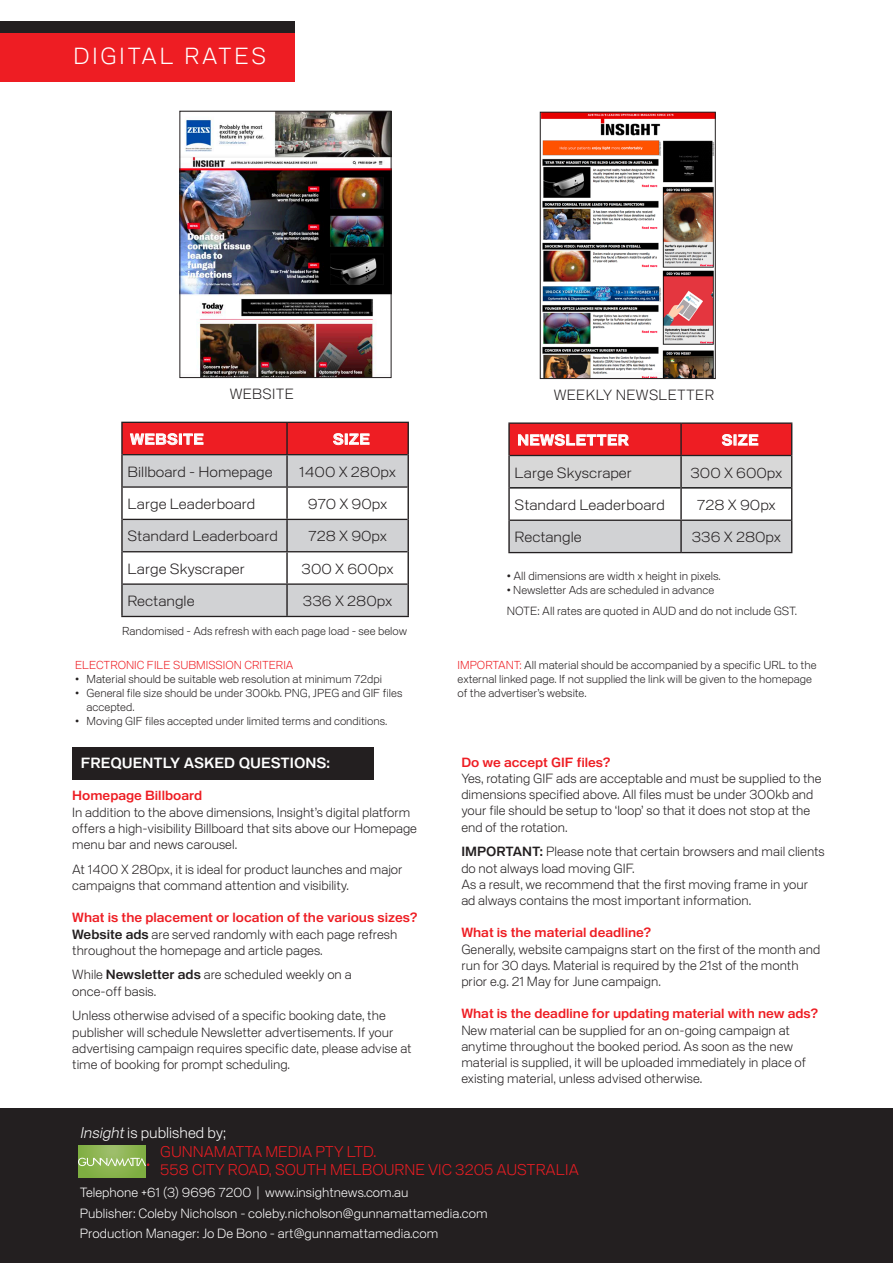
<style>
.page{position:relative;width:893px;height:1263px;background:#fff}
.page>*{position:absolute;margin:0;border:0;box-sizing:border-box;transform-origin:0 0}
.t1{font:23.55px "General C50";letter-spacing:.12em;color:#fff}
.t2{font:15.75px/19.6px "General C50";color:#ee1d23}
.t3{font:15px "General C50";color:#231f20;scale:1.06 1}
.t4{font:15px "General E50";letter-spacing:.015em;color:#fff;scale:1.06 1}
.t5{font:15px "General E50";letter-spacing:.015em;color:#fff}
.t6{font:15px "General C50";letter-spacing:.02em;color:#231f20}
.t7{font:13.5px/16.2px "General C50";color:#231f20}
.t8{font:13.5px/20.2px "General C50";color:#fff}
.t9{font:13.5px "General E50";color:#ee1d23}
.t10{font:12px "General C50";color:#231f20}
.t11{font:11.7px/14.1px "General C50";color:#231f20}
.t12{font:11.7px "General C50";color:#ee1d23}
.s1{font-family:"General E50"}
.s2{color:#ee1d23}
.s3{font-style:italic;color:#fff}
.s4{color:#fff}
</style>
<div class="page">
<div style="left:0;top:1109px;width:893px;height:154px;background:#231f20"></div>
<svg style="left:78px;top:1146px;width:68px;height:31px;background:#8ab34f"></svg>
<svg style="left:78px;top:1158px;width:71px;height:8px"></svg>
<img style="left:542px;top:114px;width:171px;height:263px">
<div style="left:540px;top:112px;width:175px;height:267px;border:1px solid #231f20"></div>
<div style="left:510px;top:521px;width:281px;height:31px;background:#d1d2d4"></div>
<hr style="left:508px;top:455px;width:2px;height:33px;background:#231f20">
<hr style="left:508px;top:488px;width:2px;height:32px;background:#231f20">
<hr style="left:680px;top:488px;width:2px;height:32px;background:#231f20">
<hr style="left:791px;top:488px;width:1px;height:32px;background:#231f20">
<hr style="left:508px;top:520px;width:2px;height:32px;background:#231f20">
<hr style="left:680px;top:521px;width:2px;height:31px;background:#231f20">
<hr style="left:791px;top:520px;width:1px;height:32px;background:#231f20">
<hr style="left:510px;top:520px;width:171px;height:1px;background:#231f20">
<hr style="left:681px;top:520px;width:110px;height:1px;background:#231f20">
<hr style="left:508px;top:552px;width:173px;height:1px;background:#231f20">
<hr style="left:681px;top:552px;width:111px;height:1px;background:#231f20">
<hr style="left:508px;top:422px;width:173px;height:2px;background:#231f20">
<hr style="left:681px;top:422px;width:111px;height:2px;background:#231f20">
<hr style="left:508px;top:424px;width:2px;height:31px;background:#231f20">
<svg style="left:509px;top:423px;width:283px;height:65px;background:#d87e81"></svg>
<svg style="left:123px;top:455px;width:285px;height:161px;fill:#d1d2d4"></svg>
<hr style="left:121px;top:422px;width:166px;height:1px;background:#231f20">
<hr style="left:287px;top:422px;width:122px;height:1px;background:#231f20">
<hr style="left:123px;top:486px;width:164px;height:2px;background:#231f20">
<hr style="left:287px;top:486px;width:120px;height:2px;background:#231f20">
<hr style="left:123px;top:519px;width:164px;height:1px;background:#231f20">
<hr style="left:287px;top:519px;width:120px;height:1px;background:#231f20">
<hr style="left:123px;top:551px;width:164px;height:1px;background:#231f20">
<hr style="left:287px;top:551px;width:120px;height:1px;background:#231f20">
<hr style="left:123px;top:583px;width:164px;height:2px;background:#231f20">
<hr style="left:287px;top:583px;width:120px;height:2px;background:#231f20">
<hr style="left:121px;top:616px;width:166px;height:1px;background:#231f20">
<hr style="left:287px;top:616px;width:122px;height:1px;background:#231f20">
<hr style="left:121px;top:423px;width:2px;height:32px;background:#231f20">
<hr style="left:408px;top:423px;width:1px;height:32px;background:#231f20">
<hr style="left:121px;top:455px;width:2px;height:32px;background:#231f20">
<hr style="left:286px;top:455px;width:2px;height:31px;background:#231f20">
<hr style="left:408px;top:455px;width:1px;height:32px;background:#231f20">
<hr style="left:121px;top:487px;width:2px;height:32px;background:#231f20">
<hr style="left:286px;top:488px;width:2px;height:31px;background:#231f20">
<hr style="left:408px;top:487px;width:1px;height:32px;background:#231f20">
<hr style="left:121px;top:519px;width:2px;height:33px;background:#231f20">
<hr style="left:286px;top:520px;width:2px;height:31px;background:#231f20">
<hr style="left:408px;top:519px;width:1px;height:33px;background:#231f20">
<hr style="left:121px;top:552px;width:2px;height:32px;background:#231f20">
<hr style="left:286px;top:552px;width:2px;height:31px;background:#231f20">
<hr style="left:408px;top:552px;width:1px;height:32px;background:#231f20">
<hr style="left:121px;top:584px;width:2px;height:32px;background:#231f20">
<hr style="left:286px;top:585px;width:2px;height:31px;background:#231f20">
<hr style="left:408px;top:584px;width:1px;height:32px;background:#231f20">
<svg style="left:122px;top:423px;width:286px;height:32px;background:#e62b31"></svg>
<img style="left:182px;top:113px;width:207px;height:263px">
<div style="left:180px;top:111px;width:211px;height:267px;border:1px solid #231f20"></div>
<div style="left:72px;top:747px;width:301px;height:33px;background:#231f20"></div>
<div style="left:0;top:30px;width:295px;height:52px;background:#ee1d23"></div>
<div style="left:0;top:21px;width:295px;height:12px;background:#231f20"></div>
<h1 class="t1" style="left:74px;top:43px;width:194px">DIGITAL RATES</h1>
<p class="t6" style="left:230px;top:385px;width:66px">WEBSITE</p>
<p class="t4" style="left:130px;top:430px;width:71px">WEBSITE</p>
<p class="t4" style="left:333px;top:430px;width:36px">SIZE</p>
<p class="t3" style="left:128px;top:463px;width:138px">Billboard - Homepage</p>
<p class="t3" style="left:299px;top:463px;width:93px">1400 X 280px</p>
<p class="t3" style="left:128px;top:495px;width:122px">Large Leaderboard</p>
<p class="t3" style="left:308px;top:495px;width:77px">970 X 90px</p>
<p class="t3" style="left:128px;top:528px;width:143px">Standard Leaderboard</p>
<p class="t3" style="left:308px;top:528px;width:76px">728 X 90px</p>
<p class="t3" style="left:128px;top:560px;width:112px">Large Skyscraper</p>
<p class="t3" style="left:302px;top:560px;width:88px">300 X 600px</p>
<p class="t3" style="left:128px;top:592px;width:65px">Rectangle</p>
<p class="t3" style="left:303px;top:592px;width:86px">336 X 280px</p>
<p class="t11" style="left:122px;top:623px;width:286px">Randomised - Ads refresh with each page load - see below</p>
<p class="t12" style="left:75px;top:658px;width:220px">ELECTRONIC FILE SUBMISSION CRITERIA</p>
<p class="t11" style="left:75px;top:671px;width:308px">• Material should be suitable web resolution at minimum 72dpi</p>
<p class="t11" style="left:86px;top:685px;width:317px;text-indent:-11px">• General file size should be under 300kb. PNG, JPEG and GIF files accepted.</p>
<p class="t11" style="left:75px;top:714px;width:314px">• Moving GIF files accepted under limited terms and conditions.</p>
<p class="t5" style="left:81px;top:754px;width:251px">FREQUENTLY ASKED QUESTIONS:</p>
<p class="t9" style="left:72px;top:788px;width:131px">Homepage Billboard</p>
<p class="t7" style="left:72px;top:804px;width:346px">In addition to the above dimensions, Insight’s digital platform offers a high-visibility Billboard that sits above our Homepage menu bar and news carousel.</p>
<p class="t7" style="left:72px;top:861px;width:332px">At 1400 X 280px, it is ideal for product launches and major campaigns that command attention and visibility.</p>
<p class="t9" style="left:72px;top:910px;width:347px">What is the placement or location of the various sizes?</p>
<p class="t7" style="left:72px;top:926px;width:327px"><span class="s1">Website ads</span> are served randomly with each page refresh throughout the homepage and article pages.</p>
<p class="t7" style="left:72px;top:967px;width:281px">While <span class="s1">Newsletter ads</span> are scheduled weekly on a once-off basis.</p>
<p class="t7" style="left:72px;top:1007px;width:341px">Unless otherwise advised of a specific booking date, the publisher will schedule Newsletter advertisements. If your advertising campaign requires specific date, please advise at time of booking for prompt scheduling.</p>
<p class="t6" style="left:554px;top:386px;width:162px">WEEKLY NEWSLETTER</p>
<p class="t4" style="left:517px;top:431px;width:107px">NEWSLETTER</p>
<p class="t4" style="left:722px;top:431px;width:36px">SIZE</p>
<p class="t3" style="left:515px;top:464px;width:112px">Large Skyscraper</p>
<p class="t3" style="left:690px;top:464px;width:88px">300 X 600px</p>
<p class="t3" style="left:515px;top:496px;width:143px">Standard Leaderboard</p>
<p class="t3" style="left:697px;top:496px;width:76px">728 X 90px</p>
<p class="t3" style="left:515px;top:528px;width:65px">Rectangle</p>
<p class="t3" style="left:692px;top:528px;width:86px">336 X 280px</p>
<p class="t10" style="left:507px;top:569px;width:216px">• All dimensions are width x height in pixels.</p>
<p class="t11" style="left:507px;top:583px;width:209px">• Newsletter Ads are scheduled in advance</p>
<p class="t10" style="left:507px;top:604px;width:292px">NOTE: All rates are quoted in AUD and do not include GST.</p>
<p class="t11" style="left:458px;top:657px;width:361px"><span class="s2">IMPORTANT:</span> All material should be accompanied by a specific URL to the external linked page. If not supplied the link will be given to the homepage of the advertiser’s website.</p>
<p class="t9" style="left:461px;top:754px;width:151px">Do we accept GIF files?</p>
<p class="t7" style="left:461px;top:770px;width:362px">Yes, rotating GIF ads are acceptable and must be supplied to the dimensions specified above. All files must be under 300kb and your file should be setup to ‘loop’ so that it does not stop at the end of the rotation.</p>
<p class="t7" style="left:461px;top:843px;width:365px"><span class="s1">IMPORTANT:</span> Please note that certain browsers and mail clients do not always load moving GIF.<br>As a result, we recommend that the first moving frame in your ad always contains the most important information.</p>
<p class="t9" style="left:461px;top:925px;width:192px">What is the material deadline?</p>
<p class="t7" style="left:461px;top:941px;width:360px">Generally, website campaigns start on the first of the month and run for 30 days. Material is required by the 21st of the month prior e.g. 21 May for June campaign.</p>
<p class="t9" style="left:461px;top:1006px;width:358px">What is the deadline for updating material with new ads?</p>
<p class="t7" style="left:461px;top:1022px;width:346px">New material can be supplied for an on-going campaign at anytime throughout the booked period. As soon as the new material is supplied, it will be uploaded immediately in place of existing material, unless advised otherwise.</p>
<p class="t2" style="left:160px;top:1122px;width:218px;text-indent:-80px"><span class="s3">Insight</span><span class="s4">is published by;<br></span>GUNNAMATTA MEDIA PTY LTD.</p>
<p class="t2" style="left:160px;top:1159px;width:420px">558 CITY ROAD, SOUTH MELBOURNE VIC 3205 AUSTRALIA</p>
<p class="t8" style="left:80px;top:1182px;width:409px">Telephone +61 (3) 9696 7200 | www.insightnews.com.au<br>Publisher: Coleby Nicholson - coleby.nicholson@gunnamattamedia.com<br>Production Manager: Jo De Bono - art@gunnamattamedia.com</p>
</div>
